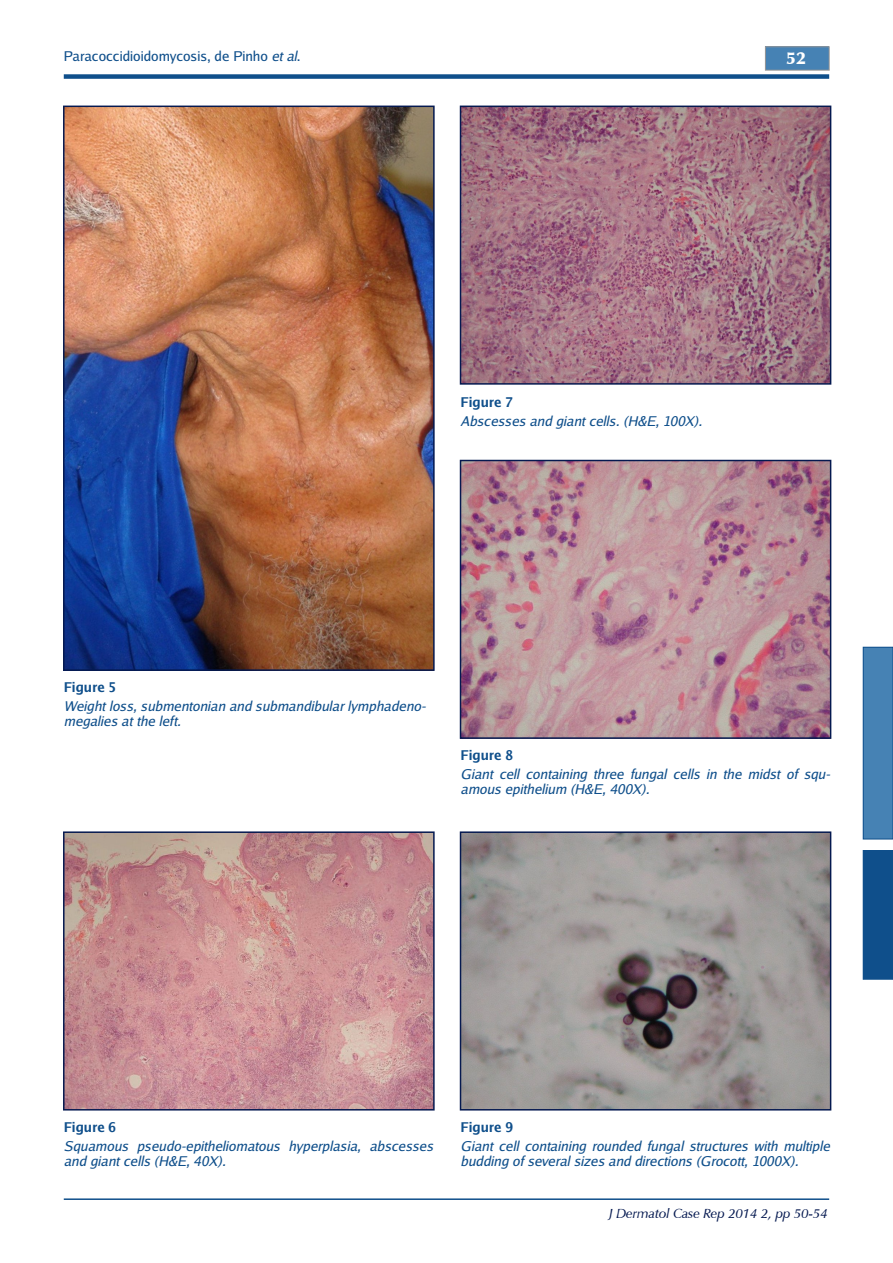
<style>
.page{position:relative;width:893px;height:1263px;background:#fff}
.page>*{position:absolute;margin:0;border:0;box-sizing:border-box;transform-origin:0 0}
.t1{font:700 18px "Mg Open Cosmetica";color:#fff}
.t2{font:italic 13.5px/14.7px "Luxi Sans";color:#0f4f8b}
.t3{font:13.5px "Luxi Sans";color:#0f4f8b}
.t4{font:700 13.5px "Luxi Sans";color:#0f4f8b}
.t5{font:italic 13.5px "Mg Open Cosmetica";color:#051950}
.s1{font-style:italic}
</style>
<div class="page">
<div style="left:64px;top:74px;width:765px;height:5px;background:#0f4f8b"></div>
<hr style="left:64px;top:1198px;width:765px;height:2px;background:#0f4f8b">
<div style="left:863px;top:850px;width:30px;height:129px;background:#0f4f8b"></div>
<div style="left:863px;top:647px;width:30px;height:192px;background:#4682b4"></div>
<div style="left:863px;top:647px;width:30px;height:192px;border:1px solid #0f4f8b"></div>
<div style="left:765px;top:47px;width:64px;height:23px;background:#4682b4"></div>
<div style="left:765px;top:47px;width:64px;height:23px;border:1px solid #969696"></div>
<img style="left:66px;top:109px;width:366px;height:559px">
<div style="left:63px;top:106px;width:372px;height:565px;border:2px solid #051950"></div>
<img style="left:66px;top:834px;width:366px;height:273px">
<div style="left:63px;top:831px;width:372px;height:279px;border:2px solid #051950"></div>
<img style="left:463px;top:109px;width:365px;height:273px">
<div style="left:460px;top:106px;width:371px;height:279px;border:2px solid #051950"></div>
<img style="left:463px;top:463px;width:365px;height:273px">
<div style="left:460px;top:460px;width:371px;height:279px;border:2px solid #051950"></div>
<img style="left:463px;top:834px;width:365px;height:273px">
<div style="left:460px;top:831px;width:371px;height:279px;border:2px solid #051950"></div>
<p class="t3" style="left:64px;top:52px;width:238px">Paracoccidioidomycosis, de Pinho <span class="s1">et al</span>.</p>
<h1 class="t1" style="left:786px;top:47px;width:21px">52</h1>
<p class="t4" style="left:460px;top:397px;width:54px">Figure 7</p>
<p class="t2" style="left:460px;top:415px;width:243px">Abscesses and giant cells. (H&amp;E, 100X).</p>
<p class="t4" style="left:64px;top:682px;width:54px">Figure 5</p>
<p class="t2" style="left:64px;top:700px;width:364px">Weight loss, submentonian and submandibular lymphadeno&shy;megalies at the left.</p>
<p class="t4" style="left:460px;top:750px;width:54px">Figure 8</p>
<p class="t2" style="left:460px;top:768px;width:371px">Giant cell containing three fungal cells in the midst of squ&shy;amous epithelium (H&amp;E, 400X).</p>
<p class="t4" style="left:64px;top:1122px;width:54px">Figure 6</p>
<p class="t2" style="left:64px;top:1140px;width:371px">Squamous pseudo-epitheliomatous hyperplasia, abscesses and giant cells (H&amp;E, 40X).</p>
<p class="t4" style="left:460px;top:1122px;width:54px">Figure 9</p>
<p class="t2" style="left:460px;top:1140px;width:371px">Giant cell containing rounded fungal structures with multiple budding of several sizes and directions (Grocott, 1000X).</p>
<p class="t5" style="left:609px;top:1205px;width:220px">J Dermatol Case Rep 2014 2, pp 50-54</p>
</div>
